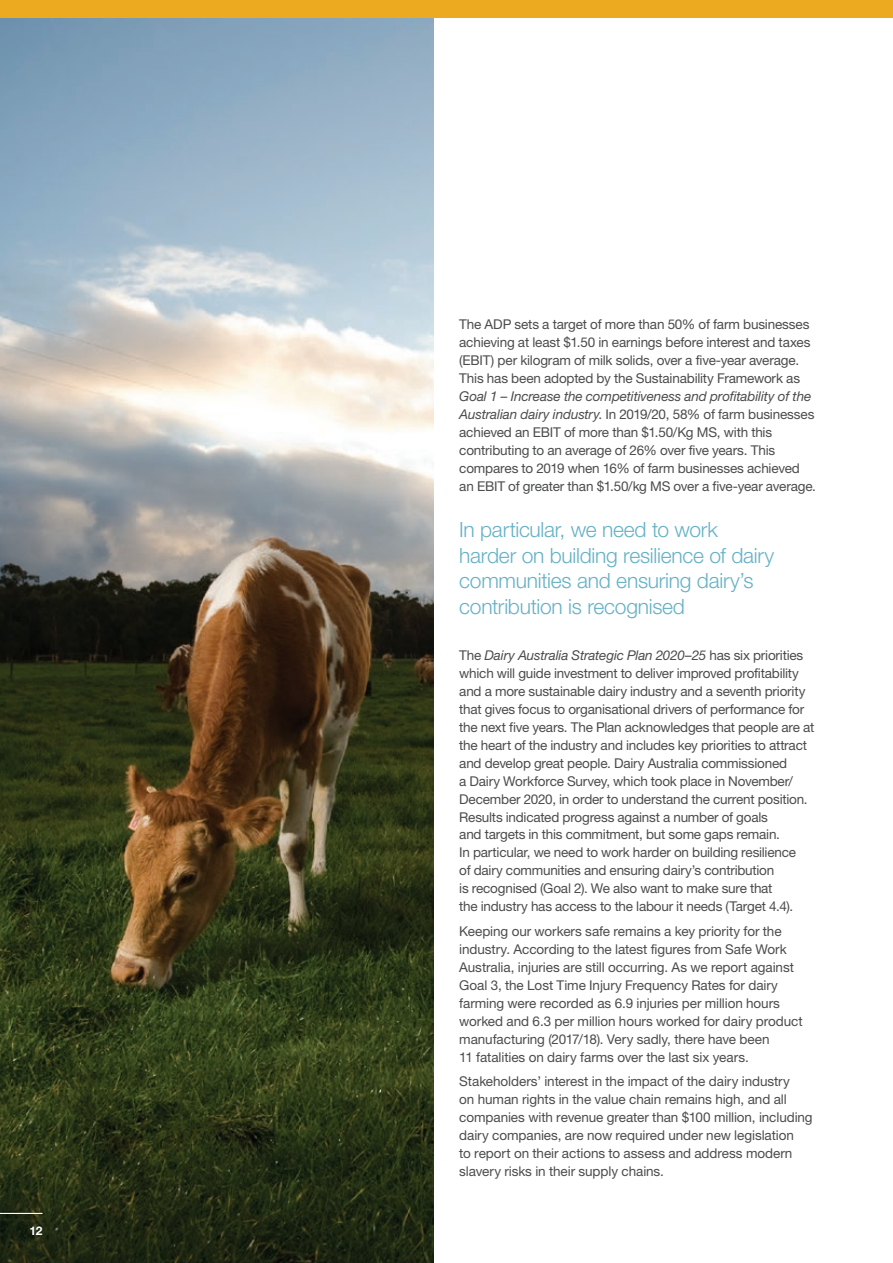
<style>
.page{position:relative;width:893px;height:1263px;background:#fff}
.page>*{position:absolute;margin:0;border:0;box-sizing:border-box;transform-origin:0 0}
.t1{font:300 21px/25.5px "Helvetica Neue LT Std";letter-spacing:-.01em;color:#65b1c6}
.t2{font:13.5px/18px "Helvetica Neue LT Std";letter-spacing:-.01em;color:#4b4c4d}
.t3{font:700 12px "Helvetica Neue LT Std";color:#fff}
.s1{font-style:italic}
</style>
<div class="page">
<img style="left:0;top:17px;width:434px;height:1246px">
<div style="left:0;top:0;width:893px;height:17px;background:#ebaa20"></div>
<hr style="left:0;top:1213px;width:43px;height:1px;background:#fff">
<p class="t3" style="left:29px;top:1223px;width:15px">12</p>
<p class="t2" style="left:459px;top:315px;width:353px">The ADP sets a target of more than 50% of farm businesses achieving at least $1.50 in earnings before interest and taxes (EBIT) per kilogram of milk solids, over a five-year average.<br>This has been adopted by the Sustainability Framework as</p>
<p class="t2" style="left:459px;top:387px;width:358px"><span class="s1">Goal 1 – Increase the competitiveness and profitability of the Australian dairy industry</span>. In 2019/20, 58% of farm businesses achieved an EBIT of more than $1.50/Kg MS, with this contributing to an average of 26% over five years. This compares to 2019 when 16% of farm businesses achieved an EBIT of greater than $1.50/kg MS over a five-year average.</p>
<h1 class="t1" style="left:459px;top:517px;width:317px">In particular, we need to work harder on building resilience of dairy communities and ensuring dairy’s contribution is recognised</h1>
<p class="t2" style="left:459px;top:645px;width:357px">The <span class="s1">Dairy Australia Strategic Plan 2020–25</span> has six priorities which will guide investment to deliver improved profitability and a more sustainable dairy industry and a seventh priority that gives focus to organisational drivers of performance for the next five years. The Plan acknowledges that people are at the heart of the industry and includes key priorities to attract and develop great people. Dairy Australia commissioned<br>a Dairy Workforce Survey, which took place in November/ December 2020, in order to understand the current position.<br>Results indicated progress against a number of goals<br>and targets in this commitment, but some gaps remain.<br>In particular, we need to work harder on building resilience<br>of dairy communities and ensuring dairy’s contribution<br>is recognised (Goal 2). We also want to make sure that<br>the industry has access to the labour it needs (Target 4.4).</p>
<p class="t2" style="left:459px;top:922px;width:345px">Keeping our workers safe remains a key priority for the industry. According to the latest figures from Safe Work Australia, injuries are still occurring. As we report against Goal 3, the Lost Time Injury Frequency Rates for dairy farming were recorded as 6.9 injuries per million hours worked and 6.3 per million hours worked for dairy product manufacturing (2017/18). Very sadly, there have been<br>11 fatalities on dairy farms over the last six years.</p>
<p class="t2" style="left:459px;top:1072px;width:355px">Stakeholders’ interest in the impact of the dairy industry<br>on human rights in the value chain remains high, and all companies with revenue greater than $100 million, including dairy companies, are now required under new legislation<br>to report on their actions to assess and address modern slavery risks in their supply chains.</p>
</div>
